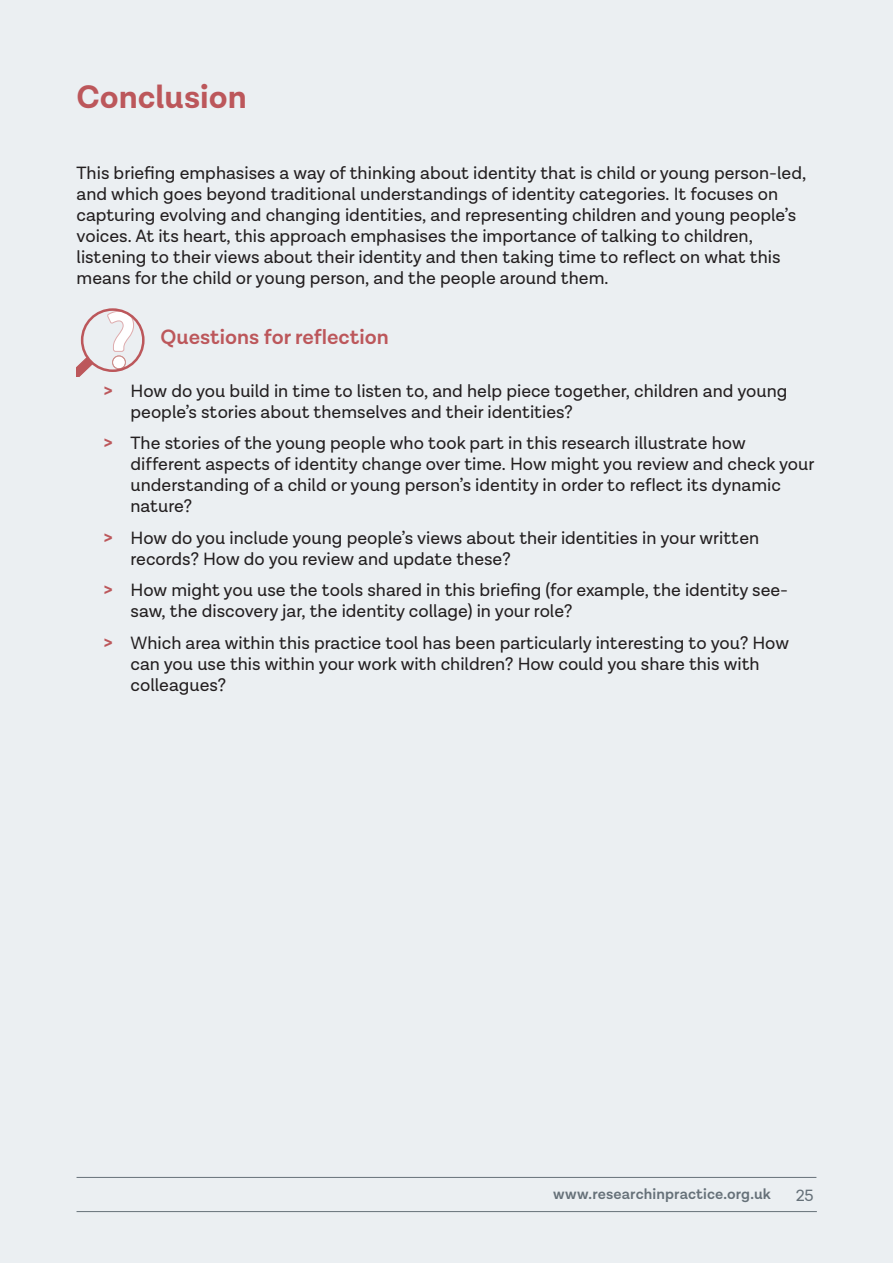
<style>
.page{position:relative;width:893px;height:1263px;background:#ebeff2}
.page>*{position:absolute;margin:0;border:0;box-sizing:border-box;transform-origin:0 0}
.Heading{font:700 33px "Lota Grotesque Alt 1";color:#bc575b}
.Heading_2{font:600 21px "Lota Grotesque Alt 1";color:#bc575b}
.List_Paragraph{font:18px/21px "Lota Grotesque Alt 1";color:#231f20}
.t1{font:16.5px "Lota Grotesque Alt 1";color:#667179}
.t2{font:600 15px "Lota Grotesque Alt 1";letter-spacing:.01em;color:#667179}
.s1{font-weight:700;color:#bc575b}
</style>
<div class="page">
<hr style="left:77px;top:1211px;width:740px;height:1px;background:#667179">
<hr style="left:77px;top:1177px;width:739px;height:1px;background:#667179">
<svg style="left:107px;top:312px;width:27px;height:58px"></svg>
<svg style="left:77px;top:357px;width:17px;height:19px"></svg>
<div style="left:112px;top:356px;width:14px;height:13px;border:1px solid #cb8f8b;border-radius:50%"></div>
<div style="left:81px;top:308px;width:64px;height:64px;border:3px solid #bc575b;border-radius:50%"></div>
<p class="Heading" style="left:77px;top:78px;width:172px">Conclusion</p>
<p class="List_Paragraph" style="left:77px;top:163px;width:731px">This briefing emphasises a way of thinking about identity that is child or young person-led, and which goes beyond traditional understandings of identity categories. It focuses on capturing evolving and changing identities, and representing children and young people’s voices. At its heart, this approach emphasises the importance of talking to children, listening to their views about their identity and then taking time to reflect on what this means for the child or young person, and the people around them.</p>
<p class="Heading_2" style="left:161px;top:325px;width:230px">Questions for reflection</p>
<p class="List_Paragraph" style="left:131px;top:380px;width:658px;text-indent:-27px"><span class="s1">&gt;</span> How do you build in time to listen to, and help piece together, children and young people’s stories about themselves and their identities?</p>
<p class="List_Paragraph" style="left:131px;top:433px;width:685px;text-indent:-27px"><span class="s1">&gt;</span> The stories of the young people who took part in this research illustrate how different aspects of identity change over time. How might you review and check your understanding of a child or young person’s identity in order to reflect its dynamic nature?</p>
<p class="List_Paragraph" style="left:131px;top:527px;width:630px;text-indent:-27px"><span class="s1">&gt;</span> How do you include young people’s views about their identities in your written records? How do you review and update these?</p>
<p class="List_Paragraph" style="left:131px;top:580px;width:659px;text-indent:-27px"><span class="s1">&gt;</span> How might you use the tools shared in this briefing (for example, the identity see&shy;saw, the discovery jar, the identity collage) in your role?</p>
<p class="List_Paragraph" style="left:131px;top:632px;width:660px;text-indent:-27px"><span class="s1">&gt;</span> Which area within this practice tool has been particularly interesting to you? How can you use this within your work with children? How could you share this with colleagues?</p>
<p class="t2" style="left:553px;top:1185px;width:219px">www.researchinpractice.org.uk</p>
<p class="t1" style="left:796px;top:1186px;width:20px">25</p>
</div>
